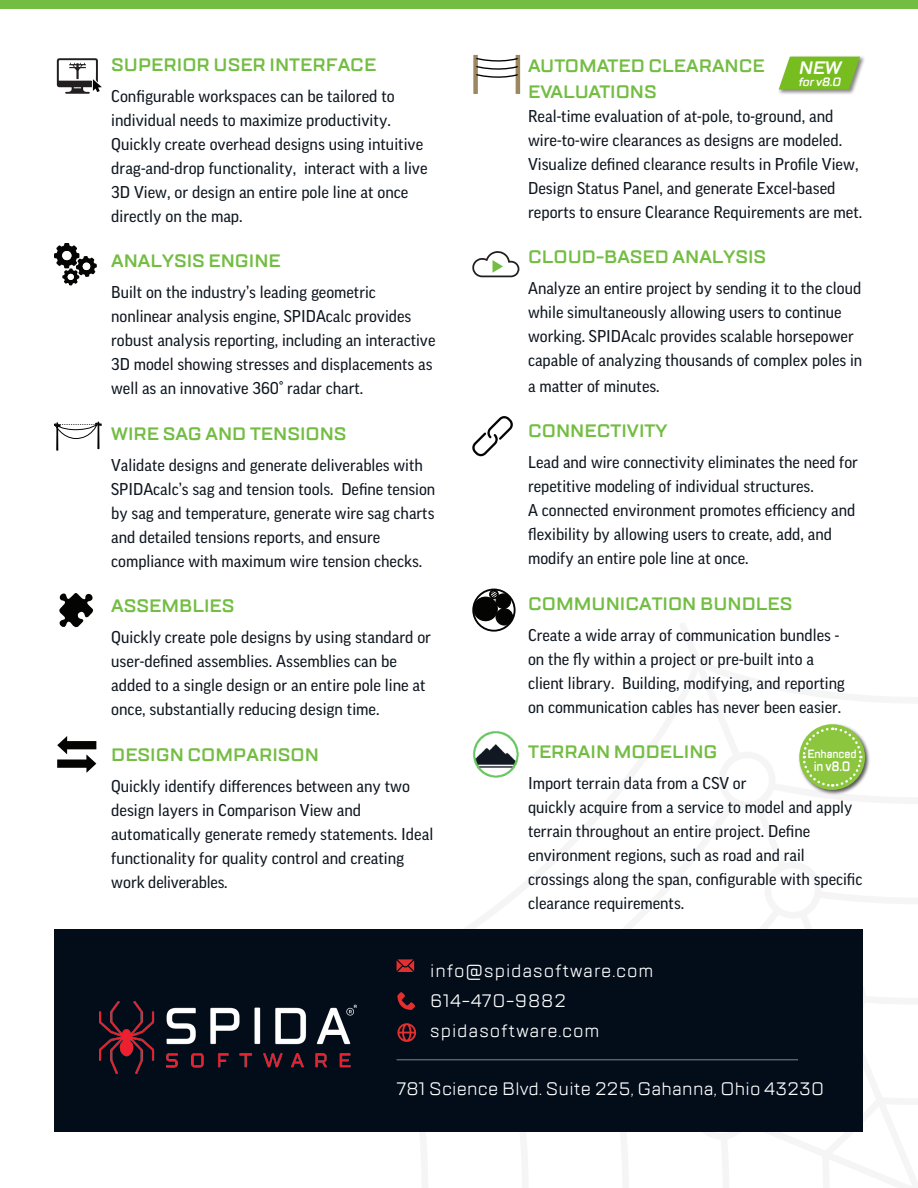
<style>
.page{position:relative;width:918px;height:1188px;background:#fff}
.page>*{position:absolute;margin:0;border:0;box-sizing:border-box;transform-origin:0 0}
.t1{font:600 18px/25.5px "TT Lakes";color:#74bd43}
.t2{font:18px "TT Lakes";letter-spacing:.045em;color:#fff}
.t3{font:18px "TT Lakes";letter-spacing:.01em;color:#fff}
.t4{font:italic 600 18px "TT Lakes";color:#fff}
.t5{font:16.5px/24px "Good Pro";color:#0e161f}
.t6{font:600 13.5px "TT Lakes";color:#fff;scale:.87 1}
.t7{font:600 12px "TT Lakes";letter-spacing:-.01em;color:#fff;scale:.87 1}
.t8{font:italic 600 12px "TT Lakes";color:#fff}
.t9{font:600 4.5px "TT Lakes";color:#fff}
</style>
<div class="page">
<div style="left:55px;top:929px;width:808px;height:203px;background:#030d1a"></div>
<hr style="left:397px;top:1059px;width:401px;height:1px;background:#fff">
<svg style="left:397px;top:959px;width:17px;height:13px"></svg>
<svg style="left:397px;top:992px;width:18px;height:18px"></svg>
<svg style="left:397px;top:1023px;width:19px;height:19px"></svg>
<div style="left:472px;top:54px;width:53px;height:42px;background:linear-gradient(to bottom,#f9f8f5,#f9f8f5)"></div>
<div style="left:472px;top:57px;width:43px;height:39px;background:#fff"></div>
<div style="left:0;top:0;width:918px;height:9px;background:#74bd43"></div>
<img style="left:99px;top:1001px;width:255px;height:73px">
<svg style="left:57px;top:58px;width:45px;height:36px"></svg>
<svg style="left:54px;top:243px;width:43px;height:42px"></svg>
<svg style="left:59px;top:593px;width:34px;height:35px"></svg>
<svg style="left:473px;top:590px;width:42px;height:41px"></svg>
<div style="left:472px;top:589px;width:44px;height:43px;border:2px solid #040503;border-radius:50%"></div>
<div style="left:474px;top:597px;width:23px;height:24px;background:#040503;border-radius:50%"></div>
<div style="left:473px;top:597px;width:25px;height:24px;border:1px solid #040503;border-radius:50%"></div>
<div style="left:496px;top:594px;width:15px;height:14px;background:#040503;border-radius:50%"></div>
<div style="left:496px;top:594px;width:15px;height:15px;border:1px solid #040503;border-radius:50%"></div>
<div style="left:496px;top:609px;width:17px;height:16px;background:#040503;border-radius:50%"></div>
<div style="left:496px;top:608px;width:17px;height:17px;border:1px solid #040503;border-radius:50%"></div>
<div style="left:489px;top:590px;width:10px;height:9px;border:2px solid #040503;border-radius:50%"></div>
<svg style="left:490px;top:589px;width:9px;height:10px"></svg>
<svg style="left:54px;top:421px;width:48px;height:30px"></svg>
<svg style="left:472px;top:251px;width:48px;height:27px"></svg>
<svg style="left:472px;top:416px;width:41px;height:40px"></svg>
<div style="left:473px;top:55px;width:5px;height:39px;border:2px solid #9d875e"></div>
<div style="left:516px;top:55px;width:4px;height:39px;border:2px solid #9d875e"></div>
<svg style="left:475px;top:57px;width:44px;height:23px"></svg>
<svg style="left:57px;top:736px;width:39px;height:37px"></svg>
<img style="left:473px;top:743px;width:3px;height:23px">
<div style="left:778px;top:55px;width:88px;height:40px;background:#231f20;opacity:.55"></div>
<svg style="left:779px;top:57px;width:81px;height:33px;background:#85c039"></svg>
<div style="left:798px;top:723px;width:73px;height:73px;background:#231f20;opacity:.75"></div>
<svg style="left:476px;top:726px;width:395px;height:335px"></svg>
<p class="t1" style="left:111px;top:52px;width:267px">SUPERIOR USER INTERFACE</p>
<p class="t5" style="left:111px;top:84px;width:285px">Configurable workspaces can be tailored to</p>
<p class="t5" style="left:111px;top:108px;width:281px">individual needs to maximize productivity.</p>
<p class="t5" style="left:111px;top:132px;width:314px">Quickly create overhead designs using intuitive</p>
<p class="t5" style="left:304px;top:156px;width:125px">interact with a live</p>
<p class="t5" style="left:111px;top:156px;width:299px">drag-and-drop functionality,<br>D3 View, or design an entire pole line at once directly on the map.</p>
<p class="t1" style="left:111px;top:249px;width:171px">ANALYSIS ENGINE</p>
<p class="t5" style="left:111px;top:280px;width:326px">Built on the industry s’ leading geometric nonlinear analysis engine, SPIDAcalc provides robust analysis reporting, including an interactive D3 model showing stresses and displacements as well as an innovative 360° radar chart.</p>
<p class="t1" style="left:111px;top:421px;width:237px">WIRE SAG AND TENSIONS</p>
<p class="t5" style="left:341px;top:453px;width:95px;text-indent:-230px">Validate designs and generate deliverables with<br>Define tension</p>
<p class="t5" style="left:111px;top:477px;width:325px">SPIDAcalc s’ sag and tension tools.<br>by sag and temperature, generate wire sag charts and detailed tensions reports, and ensure compliance with maximum wire tension checks.</p>
<p class="t1" style="left:111px;top:594px;width:125px">ASSEMBLIES</p>
<p class="t5" style="left:111px;top:625px;width:321px">Quickly create pole designs by using standard or user-defined assemblies. Assemblies can be added to a single design or an entire pole line at once, substantially reducing design time.</p>
<p class="t1" style="left:111px;top:742px;width:209px">DESIGN COMPARISON</p>
<p class="t5" style="left:111px;top:774px;width:324px">Quickly identify differences between any two design layers in Comparison View and automatically generate remedy statements. Ideal functionality for quality control and creating work deliverables.</p>
<p class="t1" style="left:528px;top:53px;width:238px">AUTOMATED CLEARANCE<br>EVALUATIONS</p>
<p class="t5" style="left:528px;top:104px;width:336px">Real-time evaluation of at-pole to, -ground, and wire-to-wire clearances as designs are modeled.<br>Visualize defined clearance results in Profile View, Design Status Panel, and generate Excel-based reports to ensure Clearance Requirements are met.</p>
<p class="t1" style="left:528px;top:244px;width:240px">CLOUD-BASED ANALYSIS</p>
<p class="t5" style="left:528px;top:276px;width:336px">Analyze an entire project by sending toit the cloud while simultaneously allowing users to continue working. SPIDAcalc provides scalable horsepower capable of analyzing thousands of complex poles in</p>
<p class="t5" style="left:528px;top:374px;width:133px">a matter of minutes.</p>
<p class="t1" style="left:528px;top:418px;width:141px">CONNECTIVITY</p>
<p class="t5" style="left:528px;top:450px;width:331px">Lead and wire connectivity eliminates the need for repetitive modeling of individual structures.<br>A connected environment promotes efficiency and flexibility by allowing users to create, add, and modify an entire pole line at once.</p>
<p class="t1" style="left:528px;top:591px;width:266px">COMMUNICATION BUNDLES</p>
<p class="t5" style="left:528px;top:623px;width:313px">Create a wide array of communication bundles -</p>
<p class="t5" style="left:528px;top:647px;width:287px">on the fly within a project or pre-built into a</p>
<p class="t5" style="left:622px;top:671px;width:224px">Building, modifying, and reporting</p>
<p class="t4" style="left:798px;top:56px;width:48px">NEW</p>
<p class="t8" style="left:798px;top:74px;width:47px">for 8.0</p>
<p class="t8" style="left:816px;top:74px;width:10px">v</p>
<p class="t5" style="left:528px;top:671px;width:315px">client library.<br>on communication cables has never been easier.</p>
<p class="t1" style="left:528px;top:739px;width:191px">TERRAIN MODELING</p>
<p class="t5" style="left:528px;top:771px;width:336px">Import terrain data from a CSV or<br>quickly acquire from a service to model and apply terrain throughout an entire project. Define environment regions, such as road and rail crossings along the span, configurable with specific clearance requirements.</p>
<p class="t7" style="left:808px;top:747px;width:58px">Enhanced</p>
<p class="t6" style="left:814px;top:758px;width:44px">in v8.0</p>
<p class="t9" style="left:354px;top:1004px;width:5px">R</p>
<p class="t2" style="left:430px;top:959px;width:225px">info@spidasoftware.com</p>
<p class="t2" style="left:430px;top:989px;width:137px">614-470-9882</p>
<p class="t2" style="left:430px;top:1019px;width:171px">spidasoftware.com</p>
<p class="t3" style="left:397px;top:1078px;width:429px">781 Science Blvd. Suite 225, Gahanna, Ohio 43230</p>
</div>
